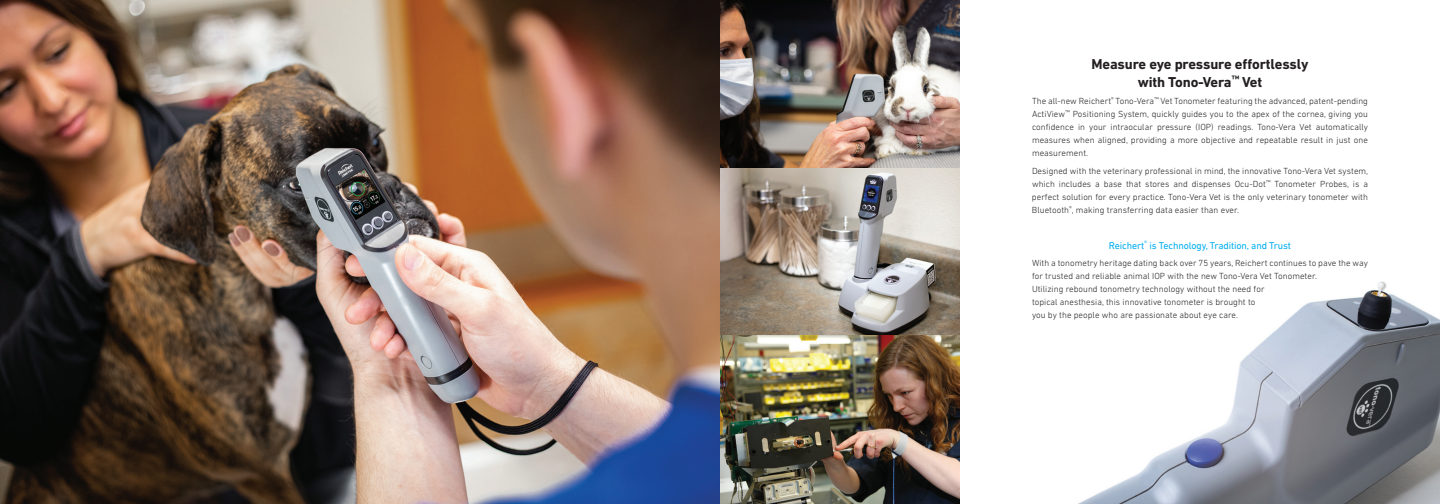
<style>
.page{position:relative;width:1440px;height:504px;background:#fff}
.page>*{position:absolute;margin:0;border:0;box-sizing:border-box;transform-origin:0 0}
.t1{font:700 14.6px/18px "DIN Next LT Pro";letter-spacing:-.01em;color:#231f20;text-align:center}
.t2{font:10px "DIN Next LT Pro";letter-spacing:-.01em;color:#00aeef}
.t3{font:300 9px/13px "DIN Next LT Pro";letter-spacing:.005em;color:#231f20;text-align:justify}
</style>
<div class="page">
<img style="left:0;top:0;width:960px;height:504px">
<img style="left:1078px;top:281px;width:362px;height:223px">
<h1 class="t1" style="left:1092px;top:55px;width:218px">Measure eye pressure effortlessly with Tono-Vera<sup>™</sup> Vet</h1>
<p class="t3" style="left:1032px;top:94px;width:338px">The all-new Reichert<sup>®</sup> Tono-Vera<sup>™</sup> Vet Tonometer featuring the advanced, patent-pending ActiView<sup>™</sup> Positioning System, quickly guides you to the apex of the cornea, giving you confidence in your intraocular pressure (IOP) readings. Tono-Vera Vet automatically measures when aligned, providing a more objective and repeatable result in just one measurement.</p>
<p class="t3" style="left:1032px;top:164px;width:338px">Designed with the veterinary professional in mind, the innovative Tono-Vera Vet system, which includes a base that stores and dispenses Ocu-Dot<sup>™</sup> Tonometer Probes, is a perfect solution for every practice. Tono-Vera Vet is the only veterinary tonometer with Bluetooth<sup>®</sup>, making transferring data easier than ever.</p>
<p class="t2" style="left:1109px;top:239px;width:184px">Reichert<sup>®</sup> is Technology, Tradition, and Trust</p>
<p class="t3" style="left:1032px;top:256px;width:338px;text-align:left">With a tonometry heritage dating back over 75 years, Reichert continues to pave the way for trusted and reliable animal IOP with the new Tono-Vera Vet Tonometer.<br>Utilizing rebound tonometry technology without the need for<br>topical anesthesia, this innovative tonometer is brought to<br>you by the people who are passionate about eye care.</p>
</div>
